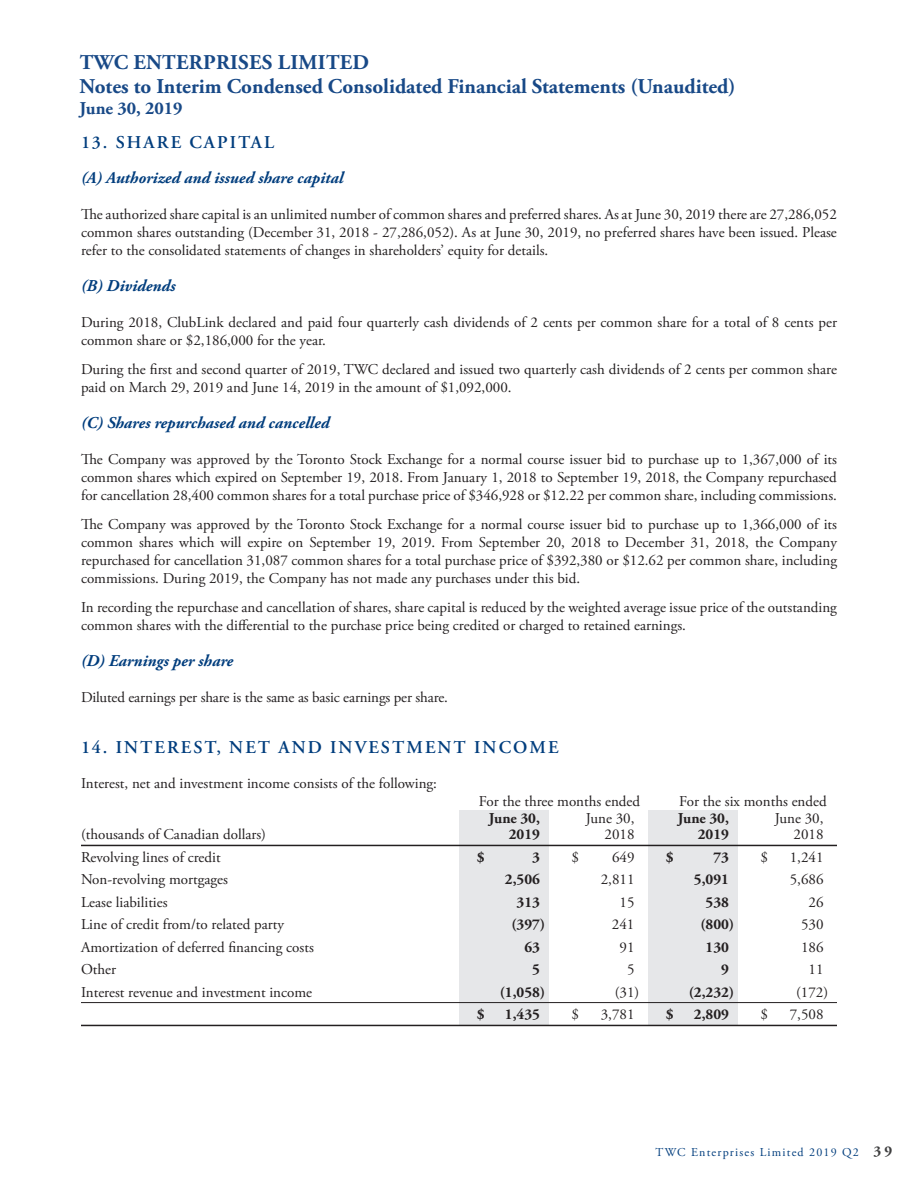
<style>
.page{position:relative;width:918px;height:1188px;background:#fff}
.page>*{position:absolute;margin:0;border:0;box-sizing:border-box;transform-origin:0 0}
.t1{font:700 21px/24px "Adobe Garamond Pro";color:#184987}
.t2{font:600 18px "Adobe Garamond Pro";letter-spacing:.115em;color:#013d7d}
.t3{font:700 18px "Adobe Garamond Pro";color:#184987}
.t4{font:italic 700 16.5px "Adobe Garamond Pro";color:#013d7d}
.t5{font:15px/18px "Adobe Garamond Pro";color:#231f20;text-align:justify}
.t6{font:700 15px "Adobe Garamond Pro";color:#231f20}
.t7{font:12px "Adobe Garamond Pro";letter-spacing:.1em;color:#013d7d}
.s1{font-weight:700;font-size:15px;color:#3e3e3f}
</style>
<div class="page">
<div style="left:459px;top:810px;width:90px;height:216px;background:#e6e7e9"></div>
<div style="left:648px;top:810px;width:90px;height:216px;background:#e6e7e9"></div>
<hr style="left:81px;top:845px;width:756px;height:1px;background:#231f20">
<hr style="left:81px;top:1002px;width:756px;height:1px;background:#231f20">
<hr style="left:81px;top:1025px;width:756px;height:1px;background:#231f20">
<h1 class="t1" style="left:80px;top:51px;width:658px">TWC ENTERPRISES LIMITED<br>Notes to Interim Condensed Consolidated Financial Statements (Unaudited)</h1>
<p class="t3" style="left:80px;top:98px;width:104px">June 30, 2019</p>
<p class="t2" style="left:81px;top:132px;width:195px">13. SHARE CAPITAL</p>
<p class="t4" style="left:81px;top:169px;width:264px">(A) Authorized and issued share capital</p>
<p class="t5" style="left:81px;top:206px;width:757px">The authorized share capital is an unlimited number of common shares and preferred shares. As at June 30, 2019 there are 27,286,052 common shares outstanding (December 31, 2018 - 27,286,052). As at June 30, 2019, no preferred shares have been issued. Please refer to the consolidated statements of changes in shareholders’ equity for details.</p>
<p class="t4" style="left:81px;top:277px;width:96px">(B) Dividends</p>
<p class="t5" style="left:81px;top:314px;width:758px">During 2018, ClubLink declared and paid four quarterly cash dividends of 2 cents per common share for a total of 8 cents per common share or $2,186,000 for the year.</p>
<p class="t5" style="left:81px;top:361px;width:757px">During the first and second quarter of 2019, TWC declared and issued two quarterly cash dividends of 2 cents per common share paid on March 29, 2019 and June 14, 2019 in the amount of $1,092,000.</p>
<p class="t4" style="left:81px;top:413px;width:250px">(C) Shares repurchased and cancelled</p>
<p class="t5" style="left:81px;top:451px;width:758px">The Company was approved by the Toronto Stock Exchange for a normal course issuer bid to purchase up to 1,367,000 of its common shares which expired on September 19, 2018. From January 1, 2018 to September 19, 2018, the Company repurchased for cancellation 28,400 common shares for a total purchase price of $346,928 or $12.22 per common share, including commissions.</p>
<p class="t5" style="left:81px;top:516px;width:758px">The Company was approved by the Toronto Stock Exchange for a normal course issuer bid to purchase up to 1,366,000 of its common shares which will expire on September 19, 2019. From September 20, 2018 to December 31, 2018, the Company repurchased for cancellation 31,087 common shares for a total purchase price of $392,380 or $12.62 per common share, including commissions. During 2019, the Company has not made any purchases under this bid.</p>
<p class="t5" style="left:81px;top:599px;width:757px">In recording the repurchase and cancellation of shares, share capital is reduced by the weighted average issue price of the outstanding common shares with the differential to the purchase price being credited or charged to retained earnings.</p>
<p class="t4" style="left:81px;top:651px;width:154px">(D) Earnings per share</p>
<p class="t5" style="left:81px;top:689px;width:368px">Diluted earnings per share is the same as basic earnings per share.</p>
<p class="t2" style="left:81px;top:737px;width:479px">14. INTEREST, NET AND INVESTMENT INCOME</p>
<p class="t5" style="left:81px;top:775px;width:358px">Interest, net and investment income consists of the following:</p>
<p class="t5" style="left:479px;top:793px;width:163px">For the three months ended</p>
<p class="t5" style="left:679px;top:793px;width:149px">For the six months ended</p>
<p class="t6" style="left:489px;top:809px;width:53px">June 30,</p>
<p class="t5" style="left:586px;top:810px;width:50px">June 30,</p>
<p class="t6" style="left:678px;top:809px;width:53px">June 30,</p>
<p class="t5" style="left:775px;top:810px;width:50px">June 30,</p>
<p class="t5" style="left:81px;top:826px;width:187px">(thousands of Canadian dollars)</p>
<p class="t6" style="left:509px;top:826px;width:33px">2019</p>
<p class="t5" style="left:604px;top:826px;width:31px">2018</p>
<p class="t6" style="left:698px;top:826px;width:33px">2019</p>
<p class="t5" style="left:794px;top:826px;width:31px">2018</p>
<p class="t5" style="left:81px;top:849px;width:141px">Revolving lines of credit</p>
<p class="t6" style="left:477px;top:848px;width:9px">$</p>
<p class="t6" style="left:532px;top:848px;width:9px">3</p>
<p class="t5" style="left:572px;top:849px;width:9px">$</p>
<p class="t5" style="left:612px;top:849px;width:24px">649</p>
<p class="t6" style="left:666px;top:848px;width:9px">$</p>
<p class="t6" style="left:713px;top:848px;width:17px">73</p>
<p class="t5" style="left:761px;top:849px;width:9px">$</p>
<p class="t5" style="left:790px;top:849px;width:35px">1,241</p>
<p class="t5" style="left:81px;top:871px;width:149px">Non-revolving mortgages</p>
<p class="t6" style="left:505px;top:871px;width:37px">2,506</p>
<p class="t5" style="left:601px;top:871px;width:35px">2,811</p>
<p class="t6" style="left:694px;top:871px;width:37px">5,091</p>
<p class="t5" style="left:790px;top:871px;width:35px">5,686</p>
<p class="t5" style="left:81px;top:894px;width:88px">Lease liabilities</p>
<p class="t6" style="left:517px;top:893px;width:25px">313</p>
<p class="t5" style="left:620px;top:894px;width:16px">15</p>
<p class="t6" style="left:706px;top:893px;width:25px">538</p>
<p class="t5" style="left:808px;top:894px;width:16px">26</p>
<p class="t5" style="left:81px;top:916px;width:205px">Line of credit from/to related party</p>
<p class="t6" style="left:512px;top:916px;width:35px">(397)</p>
<p class="t5" style="left:612px;top:916px;width:24px">241</p>
<p class="t6" style="left:700px;top:916px;width:35px">(800)</p>
<p class="t5" style="left:801px;top:916px;width:24px">530</p>
<p class="t5" style="left:81px;top:939px;width:234px">Amortization of deferred financing costs</p>
<p class="t6" style="left:524px;top:938px;width:17px">63</p>
<p class="t5" style="left:620px;top:939px;width:16px">91</p>
<p class="t6" style="left:706px;top:938px;width:25px">130</p>
<p class="t5" style="left:801px;top:939px;width:24px">186</p>
<p class="t5" style="left:81px;top:961px;width:37px">Other</p>
<p class="t6" style="left:532px;top:961px;width:9px">5</p>
<p class="t5" style="left:627px;top:961px;width:9px">5</p>
<p class="t6" style="left:721px;top:961px;width:9px">9</p>
<p class="t5" style="left:808px;top:961px;width:16px">11</p>
<p class="t5" style="left:81px;top:984px;width:233px">Interest revenue and investment income</p>
<p class="t6" style="left:500px;top:983px;width:47px">(1,058)</p>
<p class="t5" style="left:615px;top:984px;width:26px">(31)</p>
<p class="t6" style="left:689px;top:983px;width:47px">(2,232)</p>
<p class="t5" style="left:796px;top:984px;width:34px">(172)</p>
<p class="t6" style="left:477px;top:1006px;width:9px">$</p>
<p class="t6" style="left:505px;top:1006px;width:37px">1,435</p>
<p class="t5" style="left:572px;top:1006px;width:9px">$</p>
<p class="t5" style="left:601px;top:1006px;width:35px">3,781</p>
<p class="t6" style="left:666px;top:1006px;width:9px">$</p>
<p class="t6" style="left:694px;top:1006px;width:37px">2,809</p>
<p class="t5" style="left:760px;top:1006px;width:9px">$</p>
<p class="t5" style="left:790px;top:1006px;width:35px">7,508</p>
<p class="t7" style="left:656px;top:1145px;width:238px">TWC Enterprises Limited 2019 Q2 <span class="s1">39</span></p>
</div>
